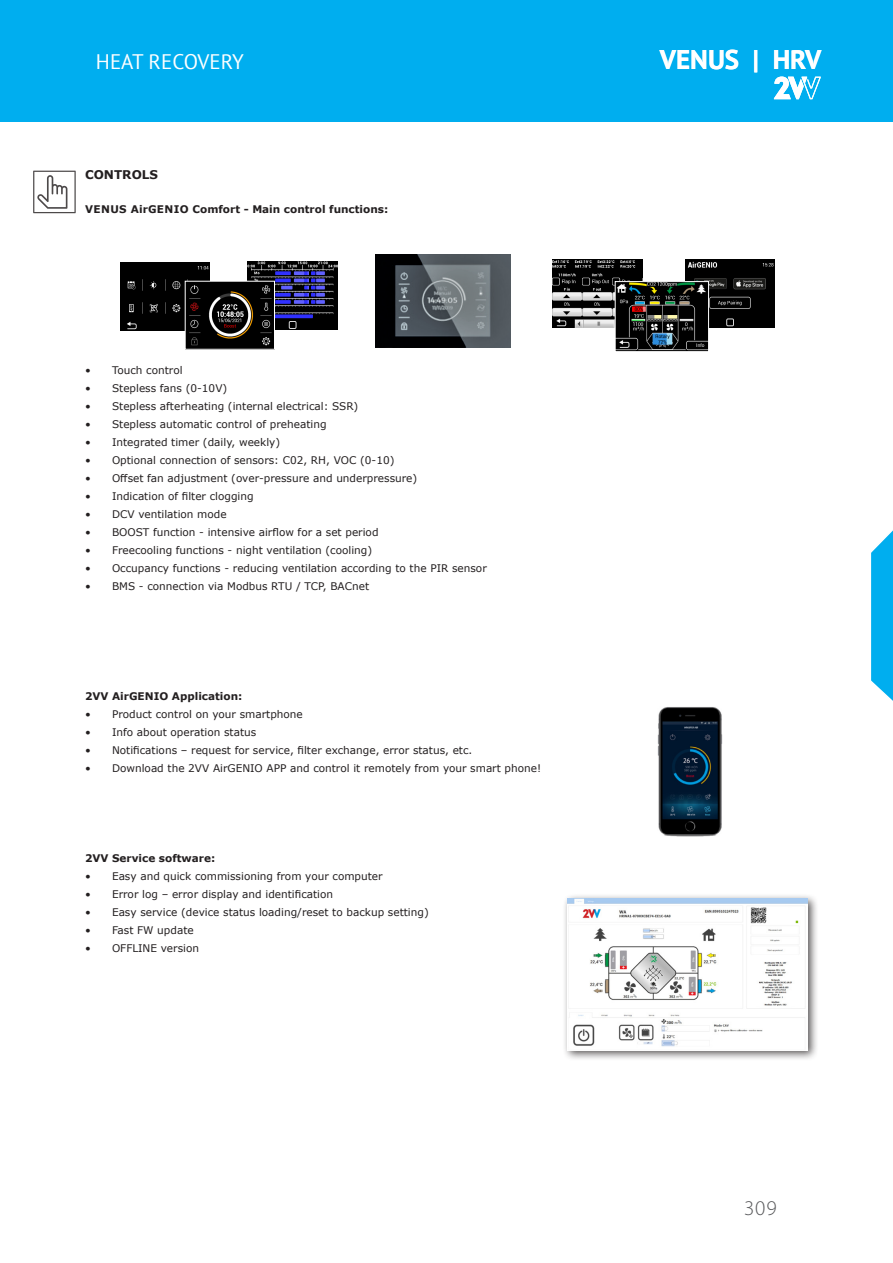
<style>
.page{position:relative;width:893px;height:1263px;background:#fff}
.page>*{position:absolute;margin:0;border:0;box-sizing:border-box;transform-origin:0 0}
.t1{font:700 27px "PT Sans";color:#fff}
.t2{font:21px "PT Sans";color:#fff}
.t3{font:300 21px "Myriad Pro";color:#57585a}
.Titulek_TM{font:700 12px "Verdana";color:#231f20}
.t4{font:10.5px "Verdana";color:#231f20}
.t5{font:700 10.5px "Verdana";color:#231f20}
</style>
<div class="page">
<div style="left:0;top:0;width:893px;height:122px;background:#00aeef"></div>
<svg style="left:774px;top:76px;width:47px;height:23px"></svg>
<svg style="left:871px;top:530px;width:22px;height:171px;background:#21b8f1"></svg>
<img style="left:553px;top:260px;width:89px;height:68px">
<img style="left:686px;top:260px;width:89px;height:68px">
<img style="left:248px;top:261px;width:89px;height:68px">
<img style="left:375px;top:254px;width:135px;height:94px">
<img style="left:120px;top:263px;width:90px;height:68px">
<img style="left:617px;top:283px;width:90px;height:67px">
<div style="left:615px;top:281px;width:94px;height:71px;border:1px solid #fff"></div>
<img style="left:187px;top:283px;width:86px;height:64px">
<div style="left:562px;top:893px;width:257px;height:168px;background:#231f20;opacity:.75"></div>
<img style="left:567px;top:899px;width:241px;height:151px">
<img style="left:657px;top:707px;width:65px;height:129px">
<svg style="left:33px;top:171px;width:43px;height:42px"></svg>
<h2 class="t2" style="left:96px;top:48px;width:149px">HEAT RECOVERY</h2>
<h1 class="t1" style="left:660px;top:41px;width:163px">VENUS | HRV</h1>
<p class="Titulek_TM" style="left:85px;top:166px;width:74px">CONTROLS</p>
<p class="t5" style="left:85px;top:202px;width:305px">VENUS AirGENIO Comfort - Main control functions:</p>
<p class="t4" style="left:85px;top:363px;width:99px">• Touch control</p>
<p class="t4" style="left:85px;top:381px;width:144px">• Stepless fans (0-10V)</p>
<p class="t4" style="left:85px;top:399px;width:275px">• Stepless afterheating (internal electrical: SSR)</p>
<p class="t4" style="left:85px;top:417px;width:243px">• Stepless automatic control of preheating</p>
<p class="t4" style="left:85px;top:435px;width:197px">• Integrated timer (daily, weekly)</p>
<p class="t4" style="left:85px;top:453px;width:311px">• Optional connection of sensors: C02, RH, VOC (0-10)</p>
<p class="t4" style="left:85px;top:471px;width:334px">• Offset fan adjustment (over-pressure and underpressure)</p>
<p class="t4" style="left:85px;top:489px;width:170px">• Indication of filter clogging</p>
<p class="t4" style="left:85px;top:507px;width:143px">• DCV ventilation mode</p>
<p class="t4" style="left:85px;top:525px;width:295px">• BOOST function - intensive airflow for a set period</p>
<p class="t4" style="left:85px;top:543px;width:289px">• Freecooling functions - night ventilation (cooling)</p>
<p class="t4" style="left:85px;top:561px;width:403px">• Occupancy functions - reducing ventilation according to the PIR sensor</p>
<p class="t4" style="left:85px;top:579px;width:286px">• BMS - connection via Modbus RTU / TCP, BACnet</p>
<p class="t5" style="left:85px;top:688px;width:159px">2VV AirGENIO Application:</p>
<p class="t4" style="left:85px;top:707px;width:219px">• Product control on your smartphone</p>
<p class="t4" style="left:85px;top:725px;width:173px">• Info about operation status</p>
<p class="t4" style="left:85px;top:743px;width:389px">• Notifications – request for service, filter exchange, error status, etc.</p>
<p class="t4" style="left:85px;top:761px;width:458px">• Download the 2VV AirGENIO APP and control it remotely from your smart phone!</p>
<p class="t5" style="left:85px;top:850px;width:132px">2VV Service software:</p>
<p class="t4" style="left:85px;top:869px;width:299px">• Easy and quick commissioning from your computer</p>
<p class="t4" style="left:85px;top:887px;width:250px">• Error log – error display and identification</p>
<p class="t4" style="left:85px;top:905px;width:345px">• Easy service (device status loading/reset to backup setting)</p>
<p class="t4" style="left:85px;top:923px;width:110px">• Fast FW update</p>
<p class="t4" style="left:85px;top:941px;width:116px">• OFFLINE version</p>
<h2 class="t3" style="left:744px;top:1195px;width:34px">309</h2>
</div>
